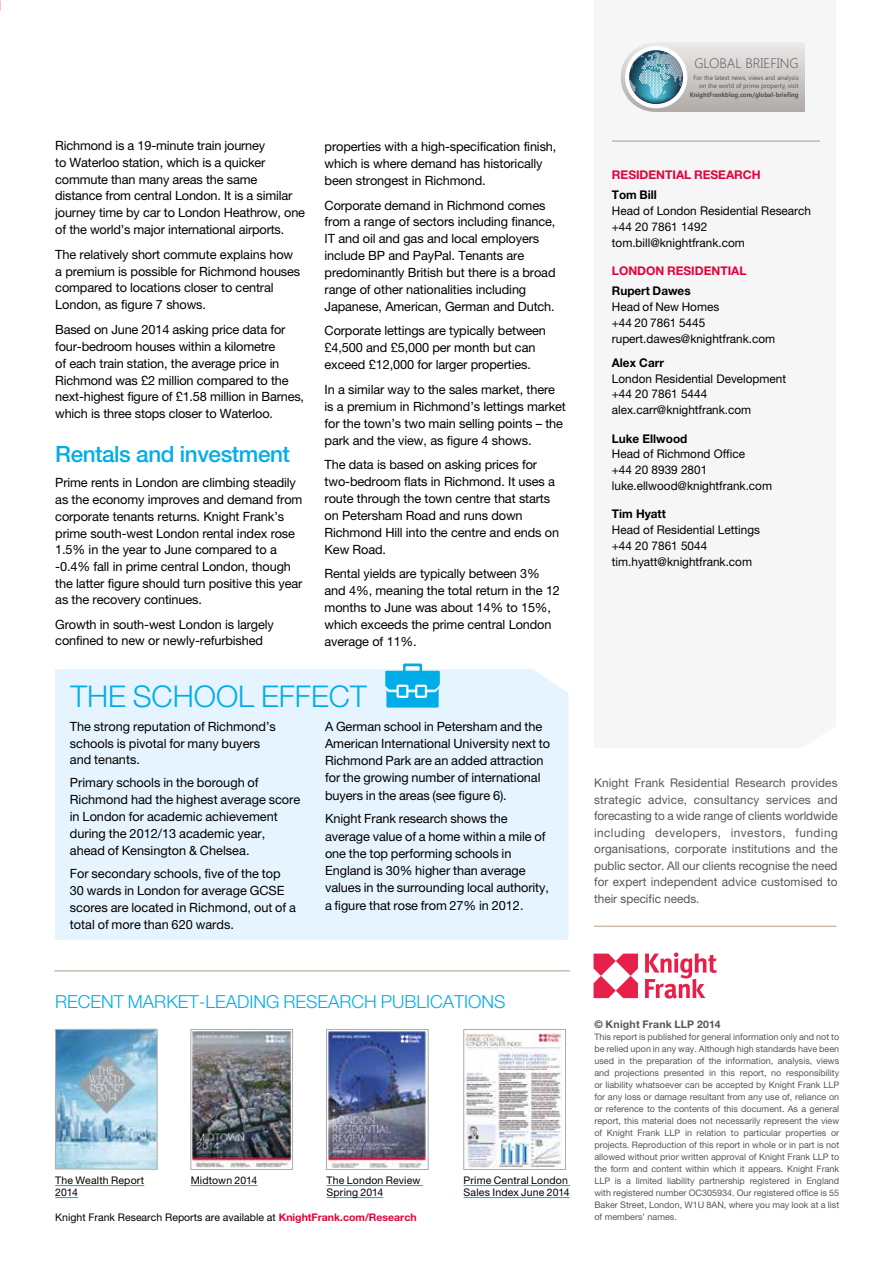
<style>
.page{position:relative;width:893px;height:1263px;background:#fff}
.page>*{position:absolute;margin:0;border:0;box-sizing:border-box;transform-origin:0 0}
.t1{font:300 30px "Helvetica Neue";color:#00ade9}
.t2{font:500 22.5px "Helvetica Neue";letter-spacing:-.02em;color:#00ade9}
.t3{font:300 18px "Helvetica Neue";color:#00ade9}
.t4{font:300 13.65px "Segoe UI";color:#575557}
.t5{font:12.75px/17px "Helvetica Neue";letter-spacing:-.01em;color:#000}
.t6{font:12px/15.8px "Helvetica Neue";color:#000}
.t7{font:12px/16.5px "Helvetica Neue";letter-spacing:.005em;color:#575756;text-align:justify}
.t8{font:700 12px "Helvetica Neue";color:#000}
.t9{font:700 12px "Helvetica Neue";color:#e4003b}
.t10{font:10.5px/12px "Helvetica Neue";letter-spacing:.015em;color:#000}
.t11{font:700 10.5px "Helvetica Neue";letter-spacing:.02em;color:#575756}
.t12{font:9px/12px "Helvetica Neue";color:#575756;text-align:justify}
.t13{font:6.6px/8.2px "Segoe UI";color:#575557;text-align:right;scale:.96 1}
.t14{font:700 6.6px "Segoe UI";color:#575557;scale:.94 1}
.s1{font-weight:700;color:#e4003b}
</style>
<div class="page">
<svg style="left:593px;top:953px;width:45px;height:45px"></svg>
<svg style="left:645px;top:952px;width:72px;height:47px"></svg>
<hr style="left:594px;top:925px;width:242px;height:2px;background:#cabdb0">
<img style="left:620px;top:43px;width:70px;height:69px;border-radius:35px">
<div style="left:625px;top:46px;width:62px;height:62px;background:#fff;border-radius:50%"></div>
<svg style="left:629px;top:50px;width:54px;height:54px;background:#7ca6b4"></svg>
<hr style="left:612px;top:140px;width:208px;height:2px;background:#cabdb0">
<div style="left:55px;top:669px;width:513px;height:271px;background:#e5f4fe"></div>
<hr style="left:54px;top:970px;width:516px;height:1px;background:#cabdb0">
<hr style="left:55px;top:1185px;width:89px;height:1px;background:#00ade9">
<svg style="left:55px;top:1197px;width:23px;height:1px"></svg>
<img style="left:466px;top:1033px;width:96px;height:134px">
<div style="left:464px;top:1029px;width:102px;height:140px;border:1px solid #b0aaa7"></div>
<hr style="left:464px;top:1185px;width:106px;height:1px;background:#00ade9">
<hr style="left:464px;top:1197px;width:106px;height:1px;background:#00ade9">
<img style="left:193px;top:1031px;width:98px;height:136px">
<div style="left:191px;top:1029px;width:102px;height:140px;border:1px solid #b0aaa7"></div>
<hr style="left:191px;top:1185px;width:66px;height:1px;background:#00ade9">
<img style="left:57px;top:1031px;width:98px;height:136px">
<div style="left:55px;top:1029px;width:102px;height:140px;border:1px solid #b0aaa7"></div>
<img style="left:328px;top:1031px;width:98px;height:136px">
<div style="left:326px;top:1029px;width:102px;height:140px;border:1px solid #b0aaa7"></div>
<hr style="left:326px;top:1185px;width:97px;height:1px;background:#00ade9">
<hr style="left:326px;top:1197px;width:57px;height:1px;background:#00ade9">
<svg style="left:385px;top:663px;width:55px;height:45px;background:#3cbfee"></svg>
<div style="left:398px;top:686px;width:9px;height:11px;background:#00ade9"></div>
<div style="left:397px;top:685px;width:11px;height:13px;border:2px solid #fff"></div>
<div style="left:416px;top:686px;width:10px;height:11px;background:#00ade9"></div>
<div style="left:415px;top:685px;width:12px;height:13px;border:2px solid #fff"></div>
<p class="t5" style="left:55px;top:137px;width:251px">Richmond is a 19-minute train journey<br>to Waterloo station, which is a quicker commute than many areas the same distance from central London. It is a similar journey time by car to London Heathrow, one of the world’s major international airports.</p>
<p class="t5" style="left:55px;top:246px;width:247px">The relatively short commute explains how a premium is possible for Richmond houses compared to locations closer to central London, as figure 7 shows.</p>
<p class="t5" style="left:55px;top:321px;width:250px">Based on June 2014 asking price data for four-bedroom houses within a kilometre<br>of each train station, the average price in Richmond was £2 million compared to the next-highest figure of £1.58 million in Barnes, which is three stops closer to Waterloo.</p>
<h2 class="t2" style="left:55px;top:441px;width:236px">Rentals and investment</h2>
<p class="t5" style="left:55px;top:474px;width:249px">Prime rents in London are climbing steadily as the economy improves and demand from corporate tenants returns. Knight Frank’s prime south-west London rental index rose 1.5% in the year to June compared to a -0.4% fall in prime central London, though the latter figure should turn positive this year as the recovery continues.</p>
<p class="t5" style="left:55px;top:616px;width:220px">Growth in south-west London is largely confined to new or newly-refurbished</p>
<p class="t5" style="left:325px;top:138px;width:233px">properties with a high-specification finish, which is where demand has historically been strongest in Richmond.</p>
<p class="t5" style="left:325px;top:196px;width:232px">Corporate demand in Richmond comes from a range of sectors including finance, IT and oil and gas and local employers include BP and PayPal. Tenants are predominantly British but there is a broad range of other nationalities including Japanese, American, German and Dutch.</p>
<p class="t5" style="left:325px;top:322px;width:223px">Corporate lettings are typically between £4,500 and £5,000 per month but can exceed £12,000 for larger properties.</p>
<p class="t5" style="left:325px;top:381px;width:243px">In a similar way to the sales market, there is a premium in Richmond’s lettings market for the town’s two main selling points – the park and the view, as figure 4 shows.</p>
<p class="t5" style="left:325px;top:456px;width:236px">The data is based on asking prices for two-bedroom flats in Richmond. It uses a route through the town centre that starts on Petersham Road and runs down Richmond Hill into the centre and ends on Kew Road.</p>
<p class="t5" style="left:325px;top:565px;width:237px">Rental yields are typically between 3% and 4%, meaning the total return in the 12 months to June was about 14% to 15%, which exceeds the prime central London average of 11%.</p>
<h1 class="t1" style="left:70px;top:678px;width:298px">THE SCHOOL EFFECT</h1>
<p class="t5" style="left:325px;top:717px;width:227px">A German school in Petersham and the American International University next to Richmond Park are an added attraction for the growing number of international buyers in the areas (see figure 6).</p>
<p class="t5" style="left:325px;top:810px;width:226px">Knight Frank research shows the average value of a home within a mile of one the top performing schools in England is 30% higher than average values in the surrounding local authority, a figure that rose from 27% in 2012.</p>
<p class="t5" style="left:70px;top:717px;width:208px">The strong reputation of Richmond’s schools is pivotal for many buyers and tenants.</p>
<p class="t5" style="left:70px;top:774px;width:232px">Primary schools in the borough of Richmond had the highest average score in London for academic achievement during the 2012/13 academic year, ahead of Kensington &amp; Chelsea.</p>
<p class="t5" style="left:70px;top:865px;width:228px">For secondary schools, five of the top 30 wards in London for average GCSE scores are located in Richmond, out of a total of more than 620 wards.</p>
<p class="t4" style="left:694px;top:54px;width:106px">GLOBAL BRIEFING</p>
<p class="t13" style="left:693px;top:73px;width:111px">For the latest news, views and analysis on the world of prime property, visit</p>
<p class="t14" style="left:690px;top:90px;width:117px">KnightFrankblog.com/global-briefing</p>
<p class="t9" style="left:612px;top:168px;width:150px">RESIDENTIAL RESEARCH</p>
<p class="t8" style="left:612px;top:188px;width:47px">Tom Bill</p>
<p class="t6" style="left:612px;top:203px;width:201px">Head of London Residential Research +44 20 7861 1492 tom.bill@knightfrank.com</p>
<p class="t9" style="left:612px;top:264px;width:136px">LONDON RESIDENTIAL</p>
<p class="t8" style="left:612px;top:284px;width:80px">Rupert Dawes</p>
<p class="t6" style="left:612px;top:299px;width:165px">Head of New Homes<br>+44 20 7861 5445 rupert.dawes@knightfrank.com</p>
<p class="t8" style="left:612px;top:355px;width:54px">Alex Carr</p>
<p class="t6" style="left:612px;top:370px;width:176px">London Residential Development +44 20 7861 5444 alex.carr@knightfrank.com</p>
<p class="t8" style="left:612px;top:431px;width:77px">Luke Ellwood</p>
<p class="t6" style="left:612px;top:446px;width:162px">Head of Richmond Office<br>+44 20 8939 2801 luke.ellwood@knightfrank.com</p>
<p class="t8" style="left:612px;top:507px;width:55px">Tim Hyatt</p>
<p class="t6" style="left:612px;top:522px;width:150px">Head of Residential Lettings +44 20 7861 5044 tim.hyatt@knightfrank.com</p>
<p class="t7" style="left:594px;top:774px;width:245px">Knight Frank Residential Research provides strategic advice, consultancy services and forecasting to a wide range of clients worldwide including developers, investors, funding organisations, corporate institutions and the public sector. All our clients recognise the need for expert independent advice customised to their specific needs.</p>
<h3 class="t3" style="left:55px;top:990px;width:452px">RECENT MARKET-LEADING RESEARCH PUBLICATIONS</h3>
<p class="t10" style="left:55px;top:1174px;width:90px">The Wealth Report<br>2014</p>
<p class="t10" style="left:464px;top:1174px;width:108px">Prime Central London<br>Sales Index June 2014</p>
<p class="t10" style="left:191px;top:1174px;width:68px">Midtown 2014</p>
<p class="t10" style="left:326px;top:1174px;width:96px">The London Review<br>Spring 2014</p>
<p class="t10" style="left:55px;top:1211px;width:363px">Knight Frank Research Reports are available at <span class="s1">KnightFrank.com/Research</span></p>
<p class="t11" style="left:594px;top:1018px;width:128px">© Knight Frank LLP 2014</p>
<p class="t12" style="left:594px;top:1031px;width:246px">This report is published for general information only and not to be relied upon in any way. Although high standards have been used in the preparation of the information, analysis, views and projections presented in this report, no responsibility or liability whatsoever can be accepted by Knight Frank LLP for any loss or damage resultant from any use of, reliance on or reference to the contents of this document. As a general report, this material does not necessarily represent the view of Knight Frank LLP in relation to particular properties or projects. Reproduction of this report in whole or in part is not allowed without prior written approval of Knight Frank LLP to the form and content within which it appears. Knight Frank LLP is a limited liability partnership registered in England with registered number OC305934. Our registered office is 55<br>Baker Street, London, W1U 8AN, where you may look at a list of members’ names.</p>
</div>
